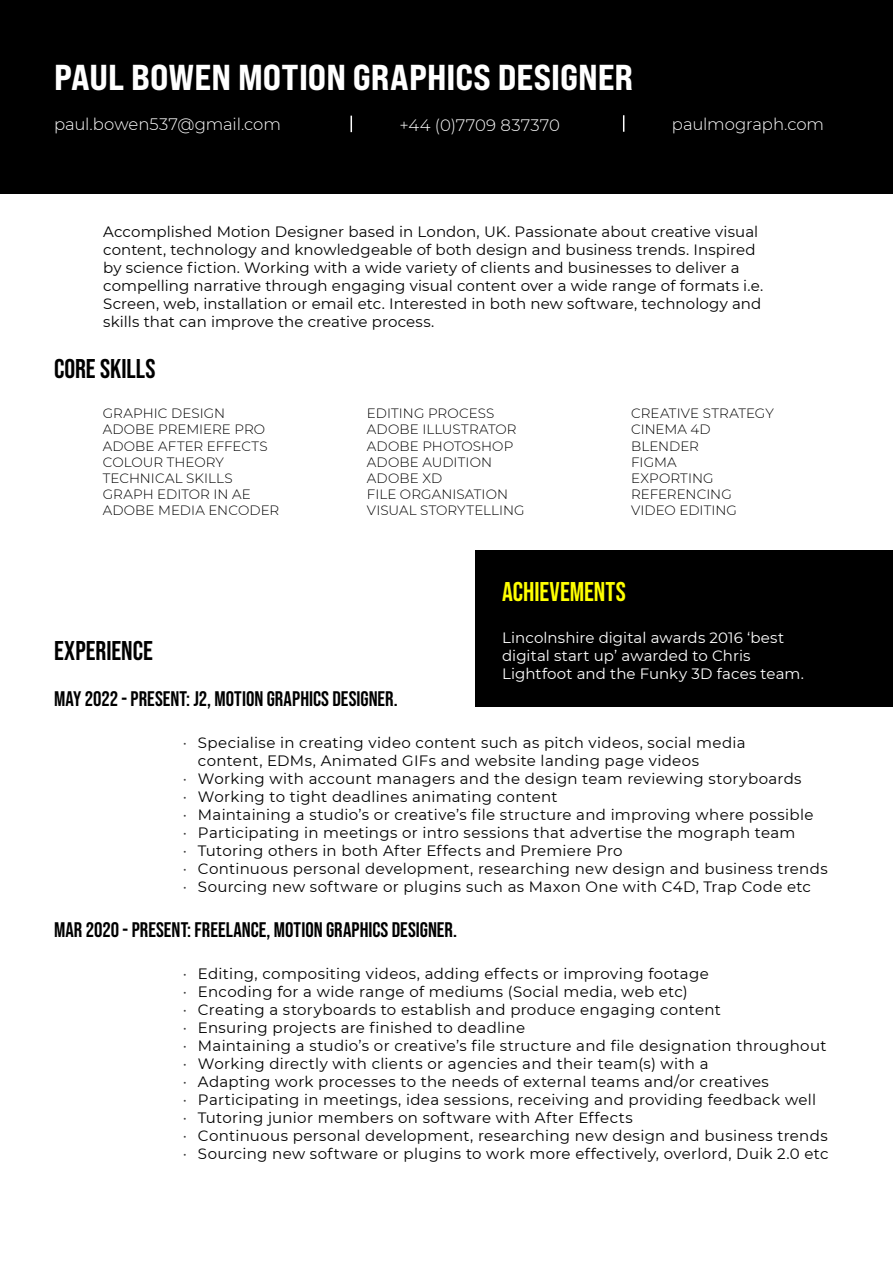
<style>
.page{position:relative;width:893px;height:1263px;background:#fff}
.page>*{position:absolute;margin:0;border:0;box-sizing:border-box;transform-origin:0 0}
.t1{font:36px "Bebas Neue Pro Exp Eb";color:#fff}
.Section_Title{font:27px "Bebas Neue";color:#000}
.Section_Title-2{font:27px "Bebas Neue";color:#ff0}
.Sub_Section_Title{font:21px "Bebas Neue";color:#000}
.Main_Text{font:300 16.5px "Montserrat";letter-spacing:-.005em;color:#fff}
.Main_Text-2{font:300 16.5px "Montserrat";letter-spacing:.015em;color:#fff}
.Main_Text-3{font:15px/18px "Montserrat";letter-spacing:.015em;color:#000}
.Achievement_text{font:15px/18px "Montserrat";letter-spacing:.005em;color:#fff}
.Core_Skill_Text{font:300 13.5px/16.2px "Montserrat";letter-spacing:.01em;color:#000}
.s1{font-weight:300;color:#404040}
</style>
<div class="page">
<div style="left:0;top:0;width:893px;height:193px;background:#000"></div>
<svg style="left:351px;top:116px;width:1px;height:16px"></svg>
<svg style="left:623px;top:115px;width:1px;height:17px"></svg>
<div style="left:475px;top:550px;width:418px;height:156px;background:#000"></div>
<p class="t1" style="left:54px;top:55px;width:581px">PAUL BOWEN MOTION GRAPHICS DESIGNER</p>
<p class="Main_Text" style="left:54px;top:113px;width:228px">paul.bowen537@gmail.com</p>
<p class="Main_Text-2" style="left:399px;top:114px;width:162px">+44 (0)7709 837370</p>
<p class="Main_Text" style="left:672px;top:113px;width:154px">paulmograph.com</p>
<p class="Main_Text-3" style="left:103px;top:222px;width:661px">Accomplished Motion Designer based in London, UK. Passionate about creative visual content, technology and knowledgeable of both design and business trends. Inspired by science fiction. Working with a wide variety of clients and businesses to deliver a compelling narrative through engaging visual content over a wide range of formats i.e.<br>Screen, web, installation or email etc. Interested in both new software, technology and skills that can improve the creative process.</p>
<p class="Section_Title" style="left:54px;top:353px;width:103px">CORE SKILLS</p>
<p class="Core_Skill_Text" style="left:103px;top:405px;width:124px">GRAPHIC DESIGN</p>
<p class="Core_Skill_Text" style="left:103px;top:421px;width:164px">ADOBE PREMIERE PRO</p>
<p class="Core_Skill_Text" style="left:103px;top:437px;width:166px">ADOBE AFTER EFFECTS</p>
<p class="Core_Skill_Text" style="left:103px;top:453px;width:123px">COLOUR THEORY</p>
<p class="Core_Skill_Text" style="left:103px;top:470px;width:131px">TECHNICAL SKILLS</p>
<p class="Core_Skill_Text" style="left:103px;top:486px;width:150px">GRAPH EDITOR IN AE</p>
<p class="Core_Skill_Text" style="left:103px;top:502px;width:178px">ADOBE MEDIA ENCODER</p>
<p class="Section_Title" style="left:54px;top:635px;width:100px">EXPERIENCE</p>
<p class="Core_Skill_Text" style="left:367px;top:405px;width:129px">EDITING PROCESS</p>
<p class="Core_Skill_Text" style="left:367px;top:421px;width:151px">ADOBE ILLUSTRATOR</p>
<p class="Core_Skill_Text" style="left:367px;top:437px;width:148px">ADOBE PHOTOSHOP</p>
<p class="Core_Skill_Text" style="left:367px;top:453px;width:127px">ADOBE AUDITION</p>
<p class="Core_Skill_Text" style="left:367px;top:470px;width:77px">ADOBE XD</p>
<p class="Core_Skill_Text" style="left:367px;top:486px;width:143px">FILE ORGANISATION</p>
<p class="Core_Skill_Text" style="left:367px;top:502px;width:159px">VISUAL STORYTELLING</p>
<p class="Core_Skill_Text" style="left:631px;top:405px;width:144px">CREATIVE STRATEGY</p>
<p class="Core_Skill_Text" style="left:631px;top:421px;width:81px">CINEMA 4D</p>
<p class="Core_Skill_Text" style="left:631px;top:437px;width:69px">BLENDER</p>
<p class="Core_Skill_Text" style="left:631px;top:453px;width:84px">FIGMA<br>EXPORTING</p>
<p class="Core_Skill_Text" style="left:631px;top:486px;width:107px">REFERENCING<br>VIDEO EDITING</p>
<p class="Section_Title-2" style="left:502px;top:577px;width:125px">ACHIEVEMENTS</p>
<p class="Achievement_text" style="left:502px;top:628px;width:303px">Lincolnshire digital awards 2016 ‘best digital start up’ awarded to Chris<br>Lightfoot and the Funky 3D faces team.</p>
<p class="Sub_Section_Title" style="left:54px;top:687px;width:345px">MAY 2022 - PRESENT: J2, MOTION GRAPHICS DESIGNER.</p>
<p class="Main_Text-3" style="left:198px;top:733px;width:549px;text-indent:-15px"><span class="s1">•</span> Specialise in creating video content such as pitch videos, social media content, EDMs, Animated GIFs and website landing page videos</p>
<p class="Main_Text-3" style="left:183px;top:769px;width:620px"><span class="s1">•</span> Working with account managers and the design team reviewing storyboards</p>
<p class="Main_Text-3" style="left:183px;top:787px;width:376px"><span class="s1">•</span> Working to tight deadlines animating content</p>
<p class="Main_Text-3" style="left:183px;top:805px;width:632px"><span class="s1">•</span> Maintaining a studio’s or creative’s file structure and improving where possible</p>
<p class="Main_Text-3" style="left:183px;top:823px;width:614px"><span class="s1">•</span> Participating in meetings or intro sessions that advertise the mograph team</p>
<p class="Main_Text-3" style="left:183px;top:841px;width:441px"><span class="s1">•</span> Tutoring others in both After Effects and Premiere Pro</p>
<p class="Main_Text-3" style="left:183px;top:859px;width:646px"><span class="s1">•</span> Continuous personal development, researching new design and business trends</p>
<p class="Main_Text-3" style="left:183px;top:877px;width:629px"><span class="s1">•</span> Sourcing new software or plugins such as Maxon One with C4D, Trap Code etc</p>
<p class="Sub_Section_Title" style="left:54px;top:918px;width:404px">MAR 2020 - PRESENT: FREELANCE, MOTION GRAPHICS DESIGNER.</p>
<p class="Main_Text-3" style="left:183px;top:964px;width:527px"><span class="s1">•</span> Editing, compositing videos, adding effects or improving footage</p>
<p class="Main_Text-3" style="left:183px;top:982px;width:506px"><span class="s1">•</span> Encoding for a wide range of mediums (Social media, web etc)</p>
<p class="Main_Text-3" style="left:183px;top:1000px;width:539px"><span class="s1">•</span> Creating a storyboards to establish and produce engaging content</p>
<p class="Main_Text-3" style="left:183px;top:1018px;width:344px"><span class="s1">•</span> Ensuring projects are finished to deadline</p>
<p class="Main_Text-3" style="left:183px;top:1036px;width:645px"><span class="s1">•</span> Maintaining a studio’s or creative’s file structure and file designation throughout</p>
<p class="Main_Text-3" style="left:183px;top:1054px;width:527px"><span class="s1">•</span> Working directly with clients or agencies and their team(s) with a</p>
<p class="Main_Text-3" style="left:183px;top:1072px;width:587px"><span class="s1">•</span> Adapting work processes to the needs of external teams and/or creatives</p>
<p class="Main_Text-3" style="left:183px;top:1090px;width:635px"><span class="s1">•</span> Participating in meetings, idea sessions, receiving and providing feedback well</p>
<p class="Main_Text-3" style="left:183px;top:1108px;width:451px"><span class="s1">•</span> Tutoring junior members on software with After Effects</p>
<p class="Main_Text-3" style="left:183px;top:1126px;width:646px"><span class="s1">•</span> Continuous personal development, researching new design and business trends</p>
<p class="Main_Text-3" style="left:183px;top:1144px;width:647px"><span class="s1">•</span> Sourcing new software or plugins to work more effectively, overlord, Duik 2.0 etc</p>
</div>
